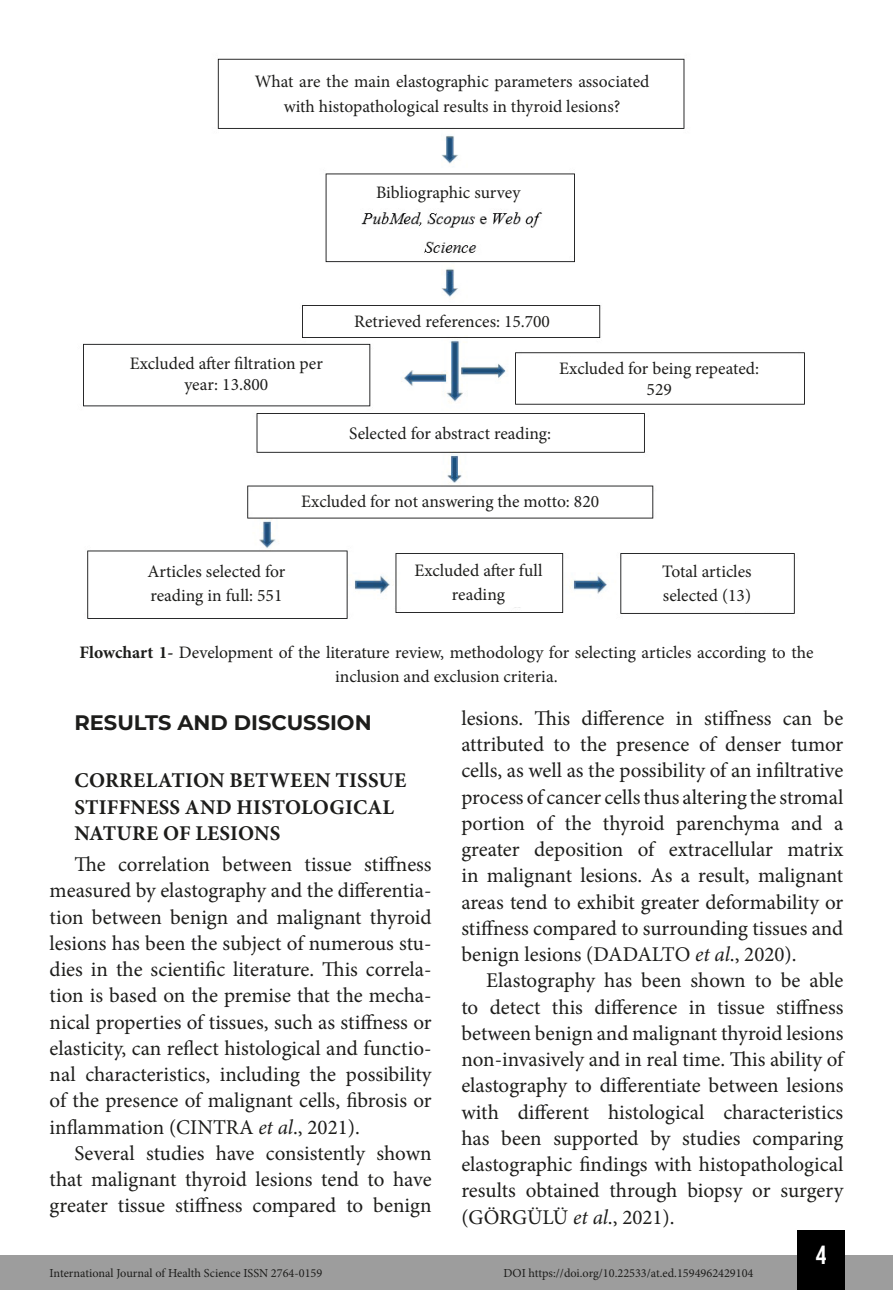
<style>
.page{position:relative;width:893px;height:1290px;background:#fff}
.page>*{position:absolute;margin:0;border:0;box-sizing:border-box;transform-origin:0 0}
.t1{font:26.25px "Bebas Kai";color:#fff}
.TXT{font:21px/26.2px "Minion Pro";color:#1d1d1b;text-align:justify}
.SUB{font:700 21px/26.2px "Minion Pro";letter-spacing:.01em;color:#1d1d1b}
.TITULO{font:700 21px "Montserrat";color:#1d1d1b}
.Info_Imagem{font:17.5px/24.5px "Minion Pro";color:#1d1d1b;text-align:center}
.t2{font:12.25px "Minion Pro";color:#1d1d1b}
.s1{font-weight:700}
.s2{font-style:italic}
</style>
<div class="page">
<div style="left:0;top:1255px;width:893px;height:35px;background:#9d9d9d"></div>
<div style="left:797px;top:1230px;width:48px;height:60px;background:#000"></div>
<img style="left:83px;top:58px;width:722px;height:561px">
<div style="left:225px;top:64px;width:454px;height:58px;background:#fff"></div>
<div style="left:332px;top:176px;width:232px;height:31px;background:#fff"></div>
<div style="left:87px;top:348px;width:279px;height:50px;background:#fff"></div>
<div style="left:520px;top:357px;width:279px;height:41px;background:#fff"></div>
<div style="left:263px;top:417px;width:374px;height:31px;background:#fff"></div>
<div style="left:263px;top:487px;width:374px;height:26px;background:#fff"></div>
<div style="left:93px;top:553px;width:247px;height:59px;background:#fff"></div>
<div style="left:401px;top:557px;width:155px;height:49px;background:#fff"></div>
<div style="left:624px;top:554px;width:166px;height:57px;background:#fff"></div>
<div style="left:310px;top:308px;width:284px;height:26px;background:#fff"></div>
<p class="Info_Imagem" style="left:255px;top:69px;width:396px">What are the main elastographic parameters associated with histopathological results in thyroid lesions?</p>
<p class="Info_Imagem" style="left:376px;top:180px;width:146px">Bibliographic survey</p>
<p class="Info_Imagem" style="left:354px;top:310px;width:197px">Retrieved references: 15.700</p>
<p class="Info_Imagem" style="left:130px;top:353px;width:195px;line-height:21px">Excluded after filtration per year: 13.800</p>
<p class="Info_Imagem" style="left:559px;top:357px;width:201px;line-height:21px">Excluded for being repeated:<br>529</p>
<p class="Info_Imagem" style="left:349px;top:421px;width:203px">Selected for abstract reading:</p>
<p class="Info_Imagem" style="left:301px;top:489px;width:299px">Excluded for not answering the motto: 820</p>
<p class="Info_Imagem" style="left:147px;top:559px;width:139px;text-align:left">Articles selected for reading in full: 551</p>
<p class="Info_Imagem" style="left:414px;top:558px;width:130px">Excluded after full reading</p>
<p class="Info_Imagem" style="left:662px;top:559px;width:91px;text-align:left">Total articles selected (13)</p>
<p class="Info_Imagem" style="left:79px;top:640px;width:736px"><span class="s1">Flowchart 1-</span> Development of the literature review, methodology for selecting articles according to the inclusion and exclusion criteria.</p>
<p class="TITULO" style="left:74px;top:707px;width:299px">RESULTS AND DISCUSSION</p>
<p class="SUB" style="left:75px;top:767px;width:333px">CORRELATION BETWEEN TISSUE<br>STIFFNESS AND HISTOLOGICAL<br>NATURE OF LESIONS</p>
<p class="TXT" style="left:50px;top:851px;width:383px;text-indent:25px">The correlation between tissue stiffness measured by elastography and the differentia&shy;tion between benign and malignant thyroid lesions has been the subject of numerous stu&shy;dies in the scientific literature. This correla&shy;tion is based on the premise that the mecha&shy;nical properties of tissues, such as stiffness or elasticity, can reflect histological and functio&shy;nal characteristics, including the possibility of the presence of malignant cells, fibrosis or inflammation (CINTRA <span class="s2">et al</span>., 2021).</p>
<p class="TXT" style="left:50px;top:1140px;width:383px;text-indent:25px">Several studies have consistently shown that malignant thyroid lesions tend to have greater tissue stiffness compared to benign</p>
<p class="TXT" style="left:461px;top:705px;width:384px">lesions. This difference in stiffness can be attributed to the presence of denser tumor cells, as well as the possibility of an infiltrative process of cancer cells thus altering the stromal portion of the thyroid parenchyma and a greater deposition of extracellular matrix in malignant lesions. As a result, malignant areas tend to exhibit greater deformability or stiffness compared to surrounding tissues and benign lesions (DADALTO <span class="s2">et al</span>., 2020).</p>
<p class="TXT" style="left:461px;top:967px;width:384px;text-indent:25px">Elastography has been shown to be able to detect this difference in tissue stiffness between benign and malignant thyroid lesions non-invasively and in real time. This ability of elastography to differentiate between lesions with different histological characteristics has been supported by studies comparing elastographic findings with histopathological results obtained through biopsy or surgery (GÖRGÜLÜ <span class="s2">et al</span>., 2021).</p>
<p class="t1" style="left:816px;top:1241px;width:12px">4</p>
<p class="t2" style="left:50px;top:1265px;width:274px">International Journal of Health Science ISSN 2764-0159</p>
<p class="t2" style="left:503px;top:1265px;width:252px">DOI https://doi.org/10.22533/at.ed.1594962429104</p>
</div>
